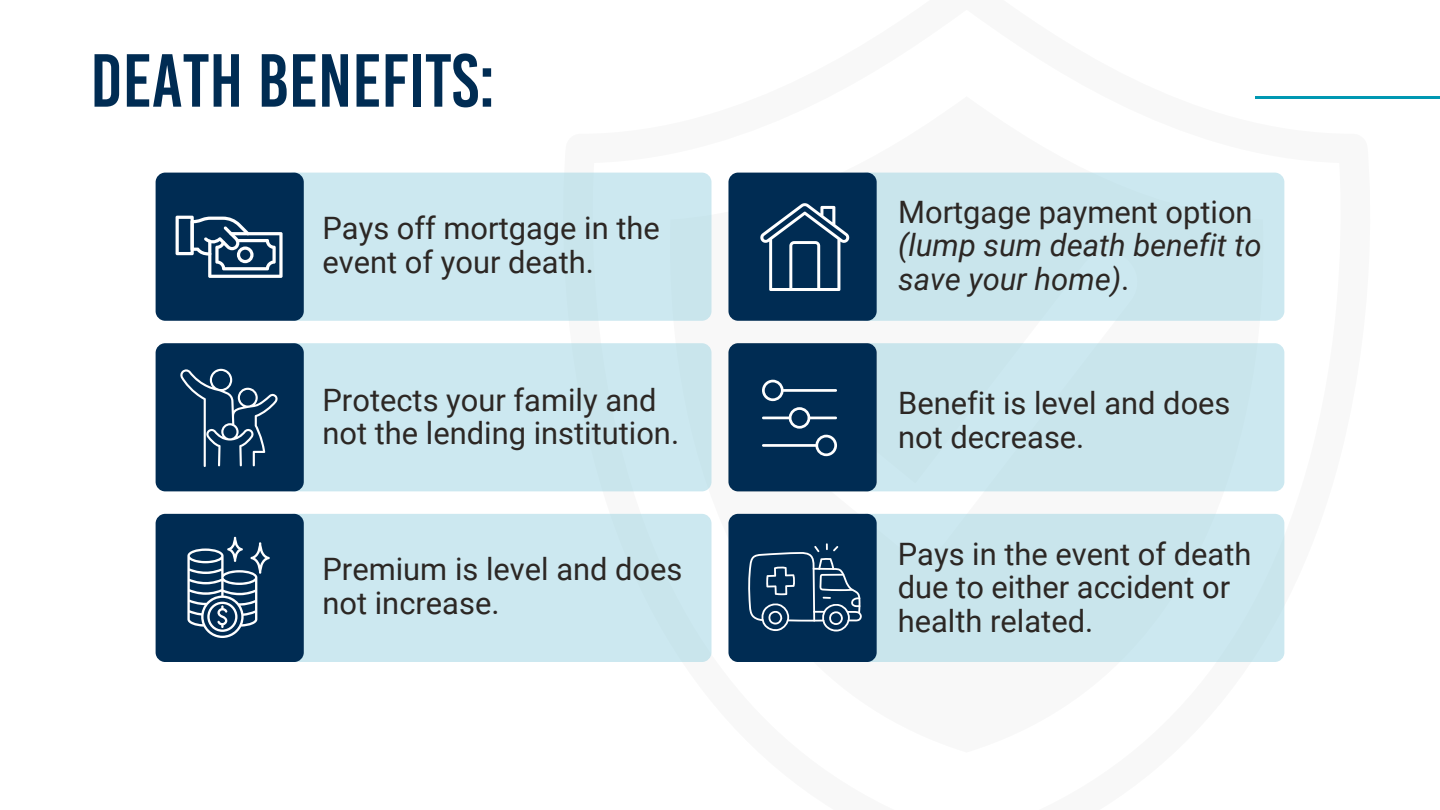
<style>
.page{position:relative;width:1440px;height:810px;background:#fff}
.page>*{position:absolute;margin:0;border:0;box-sizing:border-box;transform-origin:0 0}
.t1{font:75px "Bebas Kai";color:#002c53}
.t2{font:30.9px/33.8px "Roboto";color:#2c2724}
.t3{font:italic 30.9px/33.8px "Roboto";color:#2c2724}
.s1{font-style:normal}
</style>
<div class="page">
<hr style="left:1256px;top:96px;width:184px;height:3px;background:#0098b2">
<div style="left:284px;top:173px;width:428px;height:148px;background:#cce8f0;border-radius:10px"></div>
<div style="left:156px;top:173px;width:148px;height:148px;background:#002c53;border-radius:10px"></div>
<div style="left:284px;top:343px;width:428px;height:148px;background:#cce8f0;border-radius:10px"></div>
<div style="left:156px;top:343px;width:148px;height:148px;background:#002c53;border-radius:10px"></div>
<div style="left:284px;top:514px;width:428px;height:148px;background:#cce8f0;border-radius:10px"></div>
<div style="left:156px;top:514px;width:148px;height:148px;background:#002c53;border-radius:10px"></div>
<div style="left:857px;top:173px;width:427px;height:148px;background:#c9e5ec;border-radius:10px"></div>
<div style="left:728px;top:173px;width:149px;height:148px;background:#002c53;border-radius:10px"></div>
<div style="left:857px;top:343px;width:427px;height:148px;background:#c9e5ec;border-radius:10px"></div>
<div style="left:857px;top:514px;width:427px;height:148px;background:#c9e5ec;border-radius:10px"></div>
<div style="left:728px;top:514px;width:149px;height:148px;background:#002c53;border-radius:10px"></div>
<div style="left:728px;top:343px;width:149px;height:148px;background:#002c53;border-radius:10px"></div>
<svg style="left:760px;top:203px;width:89px;height:88px"></svg>
<svg style="left:180px;top:369px;width:98px;height:98px"></svg>
<svg style="left:748px;top:543px;width:114px;height:89px"></svg>
<svg style="left:187px;top:537px;width:83px;height:101px"></svg>
<svg style="left:762px;top:407px;width:75px;height:22px"></svg>
<svg style="left:762px;top:435px;width:75px;height:21px"></svg>
<svg style="left:762px;top:380px;width:75px;height:21px"></svg>
<svg style="left:176px;top:216px;width:107px;height:62px"></svg>
<p class="t1" style="left:90px;top:35px;width:407px">DEATH BENEFITS:</p>
<p class="t2" style="left:322px;top:212px;width:339px">Pays off mortgage in the event of your death.</p>
<p class="t2" style="left:322px;top:383px;width:358px">Protects your family and not the lending institution.</p>
<p class="t2" style="left:322px;top:553px;width:361px">Premium is level and does not increase.</p>
<p class="t3" style="left:898px;top:195px;width:365px"><span class="s1">Mortgage payment option </span>(lump sum death benefit to save your home)<span class="s1">.</span></p>
<p class="t2" style="left:898px;top:387px;width:334px">Benefit is level and does not decrease.</p>
<p class="t2" style="left:898px;top:537px;width:355px">Pays in the event of death due to either accident or health related.</p>
</div>
